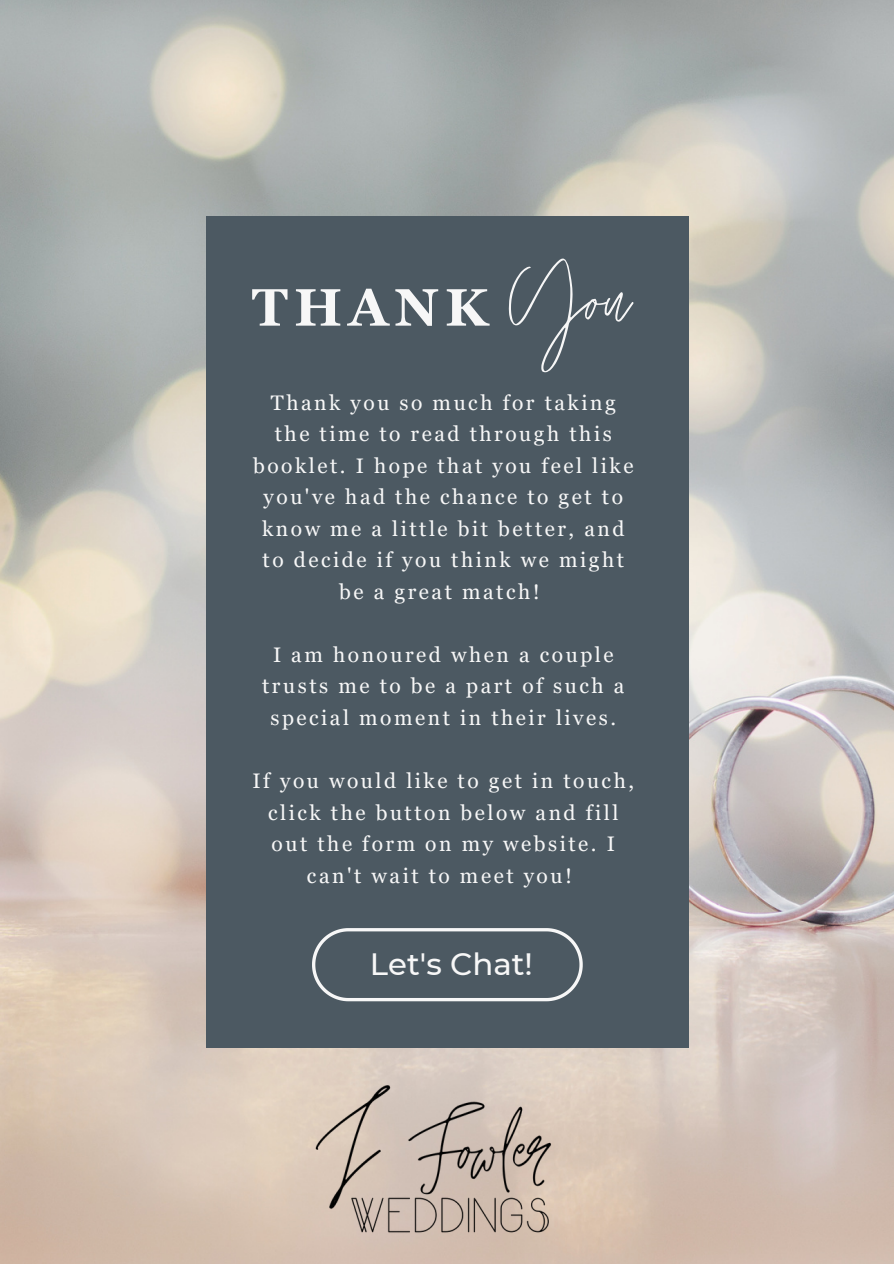
<style>
.page{position:relative;width:894px;height:1264px;background:#fff}
.page>*{position:absolute;margin:0;border:0;box-sizing:border-box;transform-origin:0 0}
.t1{font:115.2px "Jonathan";color:#f7f7f7}
.t2{font:700 52.5px "Georgia Pro";letter-spacing:.12em;color:#f7f7f7}
.t3{font:500 30.75px "Montserrat";color:#f7f7f7}
.t4{font:21px/31.5px "Georgia Pro";letter-spacing:.12em;color:#f7f7f7;text-align:center}
</style>
<div class="page">
<img style="left:0;top:0;width:893px;height:1263px">
<div style="left:206px;top:217px;width:482px;height:831px;background:#4c5962"></div>
<svg style="left:312px;top:928px;width:270px;height:73px"></svg>
<img style="left:169px;top:1014px;width:529px;height:249px">
<p class="t2" style="left:252px;top:277px;width:237px">THANK</p>
<p class="t1" style="left:508px;top:236px;width:123px">You</p>
<p class="t4" style="left:253px;top:386px;width:382px">Thank you so much for taking the time to read through this booklet. I hope that you feel like you've had the chance to get to know me a little bit better, and to decide if you think we might be a great match!</p>
<p class="t4" style="left:262px;top:639px;width:363px">I am honoured when a couple trusts me to be a part of such a special moment in their lives.</p>
<p class="t4" style="left:252px;top:765px;width:383px">If you would like to get in touch, click the button below and fill out the form on my website. I can't wait to meet you!</p>
<p class="t3" style="left:370px;top:945px;width:164px">Let's Chat!</p>
</div>
